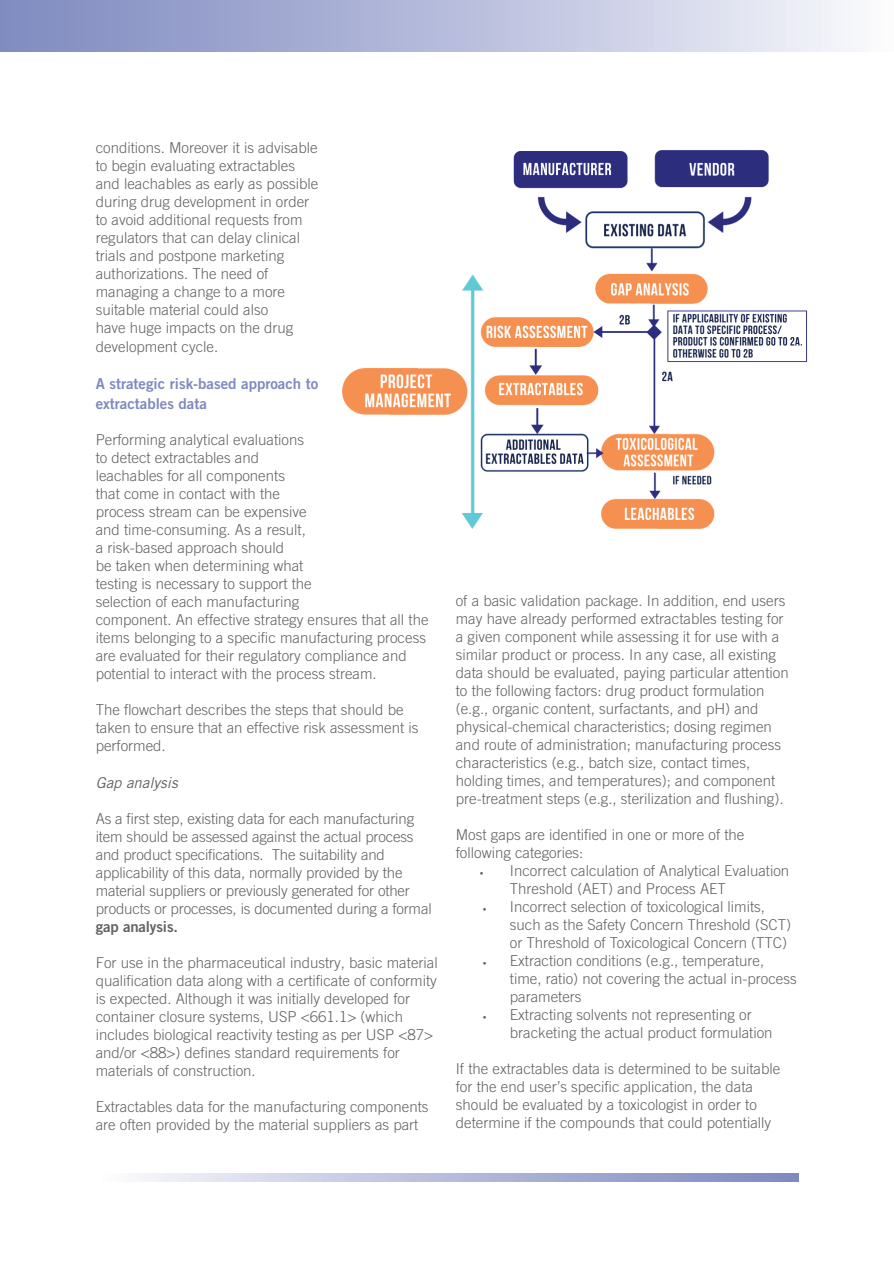
<style>
.page{position:relative;width:894px;height:1264px;background:#fff}
.page>*{position:absolute;margin:0;border:0;box-sizing:border-box;transform-origin:0 0}
.t1{font:300 15px/18px "Trade Gothic LT Pro";color:#636366}
.t2{font:15px/19.5px "Trade Gothic LT Pro Bd 2";color:#7e89bf}
.t3{font:15px "Trade Gothic LT Pro Bd 2";letter-spacing:-.01em;color:#636366}
.t4{font:italic 15px "Trade Gothic LT Pro";color:#636366}
.s1{font-size:7.5px}
</style>
<div class="page">
<div style="left:0;top:0;width:893px;height:51px;background:linear-gradient(to right,#7c87be,#f7f7fb)"></div>
<svg style="left:141px;top:1173px;width:656px;height:9px;background:#b5bbda"></svg>
<img style="left:342px;top:150px;width:465px;height:379px">
<p class="t1" style="left:96px;top:139px;width:224px">conditions. Moreover it is advisable to begin evaluating extractables and leachables as early as possible during drug development in order to avoid additional requests from regulators that can delay clinical trials and postpone marketing authorizations. The need of managing a change to a more suitable material could also<br>have huge impacts on the drug development cycle.</p>
<p class="t2" style="left:96px;top:374px;width:224px">A strategic risk-based approach to extractables data</p>
<p class="t1" style="left:96px;top:430px;width:334px">Performing analytical evaluations<br>to detect extractables and<br>leachables for all components<br>that come in contact with the<br>process stream can be expensive<br>and time-consuming. As a result,<br>a risk-based approach should<br>be taken when determining what<br>testing is necessary to support the<br>selection of each manufacturing<br>component. An effective strategy ensures that all the items belonging to a specific manufacturing process are evaluated for their regulatory compliance and potential to interact with the process stream.</p>
<p class="t1" style="left:96px;top:700px;width:324px">The flowchart describes the steps that should be taken to ensure that an effective risk assessment is performed.</p>
<p class="t4" style="left:96px;top:773px;width:84px">Gap analysis</p>
<p class="t1" style="left:96px;top:809px;width:337px">As a first step, existing data for each manufacturing item should be assessed against the actual process and product specifications. The suitability and applicability of this data, normally provided by the material suppliers or previously generated for other products or processes, is documented during a formal</p>
<p class="t3" style="left:96px;top:917px;width:84px">gap analysis.</p>
<p class="t1" style="left:96px;top:953px;width:343px">For use in the pharmaceutical industry, basic material qualification data along with a certificate of conformity is expected. Although it was initially developed for container closure systems, USP &lt;661.1&gt; (which includes biological reactivity testing as per USP &lt;87&gt; and/or &lt;88&gt;) defines standard requirements for materials of construction.</p>
<p class="t1" style="left:96px;top:1097px;width:334px">Extractables data for the manufacturing components are often provided by the material suppliers as part</p>
<p class="t1" style="left:455px;top:591px;width:334px">of a basic validation package. In addition, end users may have already performed extractables testing for a given component while assessing it for use with a similar product or process. In any case, all existing data should be evaluated, paying particular attention to the following factors: drug product formulation (e.g., organic content, surfactants, and pH) and physical-chemical characteristics; dosing regimen and route of administration; manufacturing process characteristics (e.g., batch size, contact times, holding times, and temperatures); and component pre-treatment steps (e.g., sterilization and flushing).</p>
<p class="t1" style="left:455px;top:825px;width:290px">Most gaps are identified in one or more of the following categories:</p>
<p class="t1" style="left:509px;top:861px;width:281px;text-indent:-30px"><span class="s1">•</span> Incorrect calculation of Analytical Evaluation<br>Threshold (AET) and Process AET</p>
<p class="t1" style="left:509px;top:897px;width:282px;text-indent:-27px"><span class="s1">•</span> Incorrect selection of toxicological limits, such as the Safety Concern Threshold (SCT) or Threshold of Toxicological Concern (TTC)</p>
<p class="t1" style="left:509px;top:951px;width:288px;text-indent:-27px"><span class="s1">•</span> Extraction conditions (e.g., temperature, time, ratio) not covering the actual in-process parameters</p>
<p class="t1" style="left:509px;top:1005px;width:264px;text-indent:-27px"><span class="s1">•</span> Extracting solvents not representing or bracketing the actual product formulation</p>
<p class="t1" style="left:455px;top:1059px;width:326px">If the extractables data is determined to be suitable for the end user’s specific application, the data should be evaluated by a toxicologist in order to determine if the compounds that could potentially</p>
</div>
